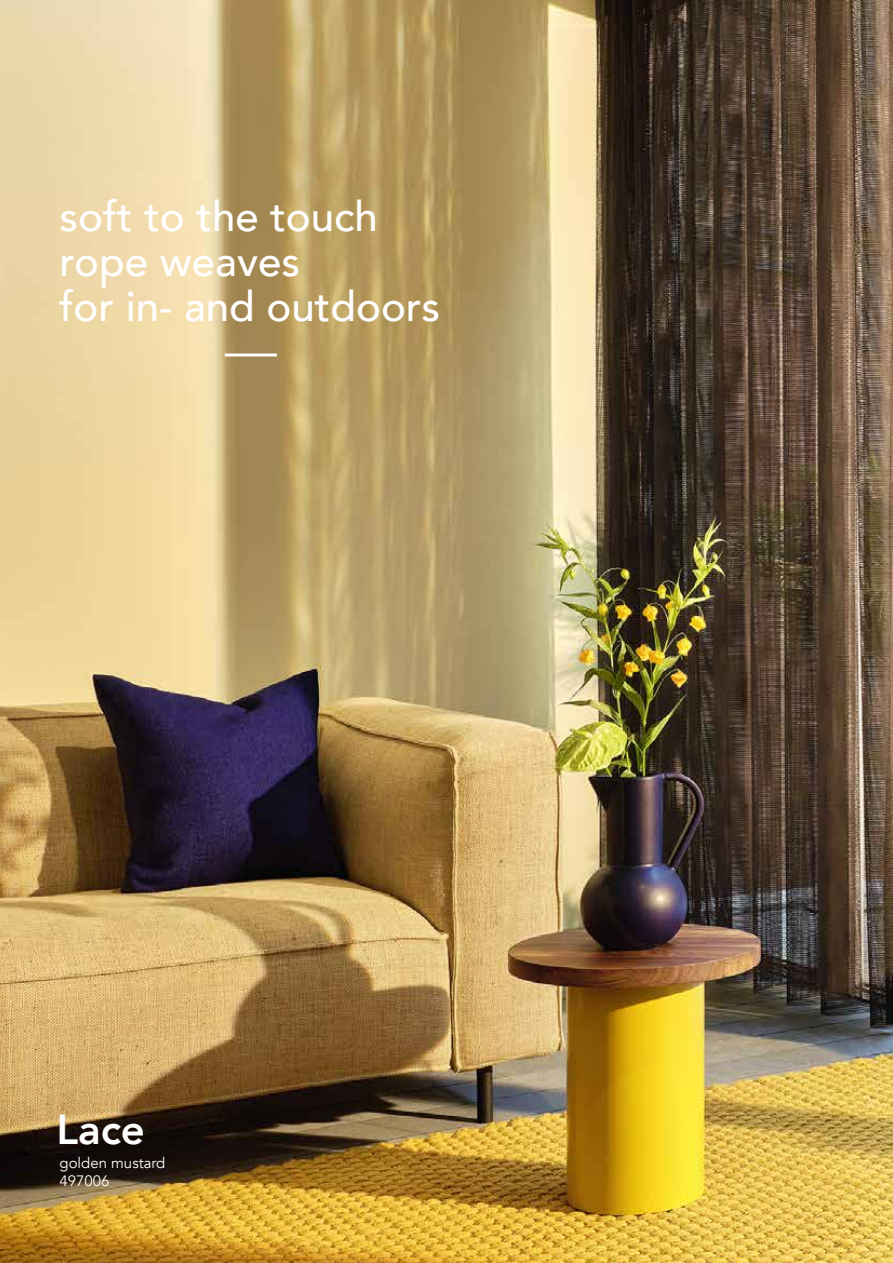
<style>
.page{position:relative;width:893px;height:1263px;background:#fff}
.page>*{position:absolute;margin:0;border:0;box-sizing:border-box;transform-origin:0 0}
.t1{font:500 42px/45px "Avenir";color:#fff}
.t2{font:800 42px "Avenir";color:#fff}
.t3{font:15px/18px "Avenir";color:#fff}
</style>
<div class="page">
<img style="left:0;top:0;width:893px;height:1263px">
<hr style="left:225px;top:353px;width:52px;height:3px;background:#fff">
<p class="t1" style="left:60px;top:191px;width:382px">soft to the touch rope weaves<br>for in- and outdoors</p>
<p class="t2" style="left:56px;top:1096px;width:90px">Lace</p>
<p class="t3" style="left:60px;top:1154px;width:107px">golden mustard<br>497006</p>
</div>
